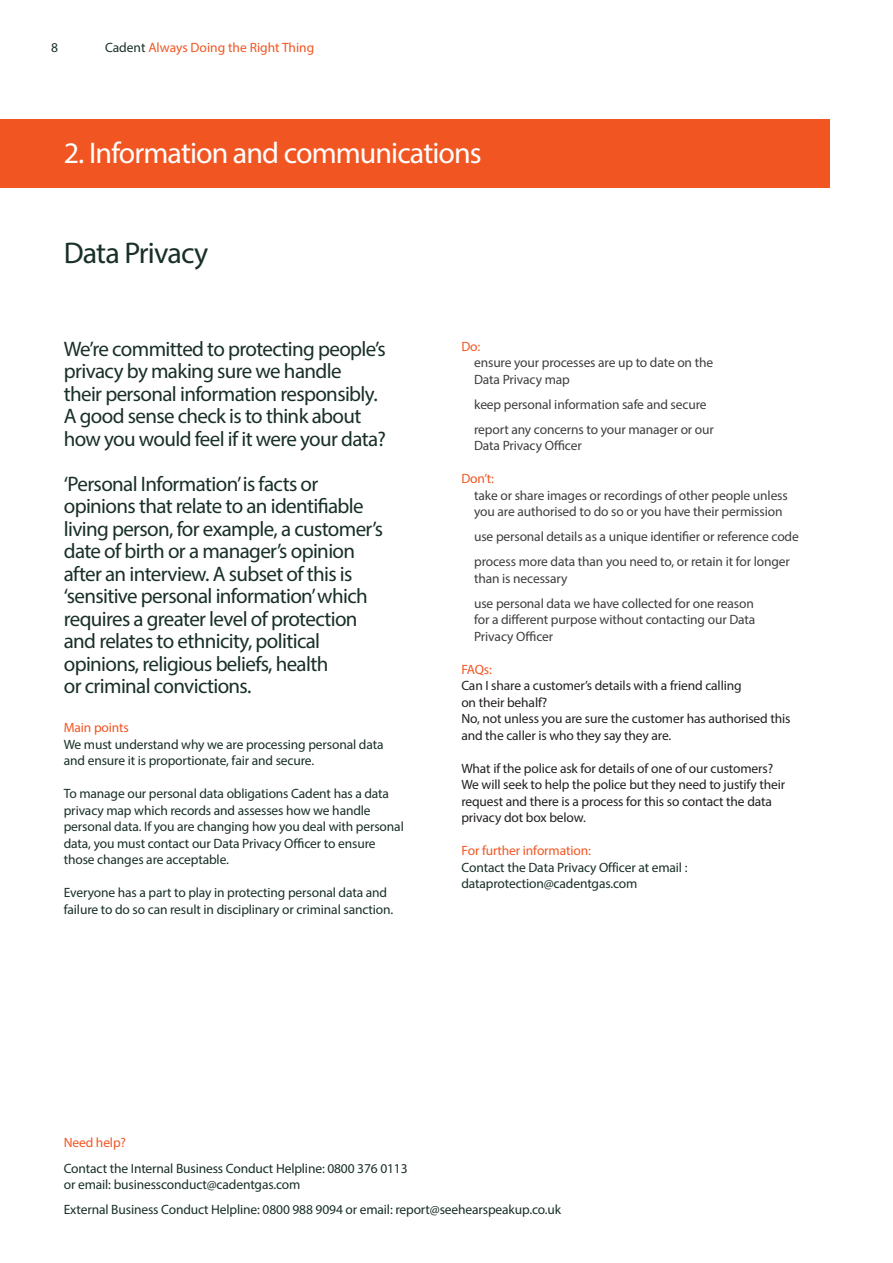
<style>
.page{position:relative;width:893px;height:1263px;background:#fff}
.page>*{position:absolute;margin:0;border:0;box-sizing:border-box;transform-origin:0 0}
.Heading_L1{font:30px "Myriad Pro";letter-spacing:-.03em;color:#fff}
.Heading_L1-2{font:30px "Myriad Pro";letter-spacing:-.03em;color:#192f29}
.Intro_1{font:21px/22.5px "Myriad Pro";letter-spacing:-.03em;color:#192f29}
.Body_Copy{font:13.5px/16.5px "Myriad Pro";letter-spacing:-.01em;color:#192f29}
.t1{font:13.5px/16.5px "Myriad Pro";letter-spacing:-.01em;color:#3e3e3f}
.Body_Copy-2{font:13.5px/16.5px "Myriad Pro";letter-spacing:-.01em;color:#231f20}
.Intro_1-2{font:13.5px "Myriad Pro";color:#f15622}
.Sub_head_L1{font:13.5px "Myriad Pro";color:#f15622}
.Body_Copy-3{font:13.5px "Myriad Pro";letter-spacing:-.01em;color:#f15622}
.s1{color:#192f29}
.s2{color:#f15622}
</style>
<div class="page">
<div style="left:0;top:119px;width:829px;height:68px;background:#f15622"></div>
<p class="Body_Copy" style="left:51px;top:39px;width:8px">8</p>
<p class="Intro_1-2" style="left:105px;top:39px;width:211px"><span class="s1">Cadent</span> Always Doing the Right Thing</p>
<p class="Heading_L1" style="left:64px;top:134px;width:419px">2. Information and communications</p>
<p class="Heading_L1-2" style="left:64px;top:234px;width:146px">Data Privacy</p>
<p class="Intro_1" style="left:64px;top:337px;width:324px">We’re committed to protecting people’s privacy by making sure we handle<br>their personal information responsibly.<br>A good sense check is to think about how you would feel if it were your data?</p>
<p class="Intro_1" style="left:64px;top:472px;width:321px">‘Personal Information’ is facts or opinions that relate to an identifiable living person, for example, a customer’s date of birth or a manager’s opinion after an interview. A subset of this is ‘sensitive personal information’ which requires a greater level of protection and relates to ethnicity, political opinions, religious beliefs, health<br>or criminal convictions.</p>
<p class="Intro_1-2" style="left:64px;top:720px;width:67px">Main points</p>
<p class="Body_Copy" style="left:64px;top:736px;width:321px">We must understand why we are processing personal data and ensure it is proportionate, fair and secure.</p>
<p class="Body_Copy" style="left:64px;top:785px;width:342px">To manage our personal data obligations Cadent has a data privacy map which records and assesses how we handle personal data. If you are changing how you deal with personal data, you must contact our Data Privacy Officer to ensure those changes are acceptable.</p>
<p class="Body_Copy" style="left:64px;top:884px;width:331px">Everyone has a part to play in protecting personal data and failure to do so can result in disciplinary or criminal sanction.</p>
<p class="Sub_head_L1" style="left:461px;top:338px;width:20px">Do:</p>
<p class="t1" style="left:474px;top:354px;width:241px">ensure your processes are up to date on the<br>Data Privacy map</p>
<p class="t1" style="left:474px;top:396px;width:234px">keep personal information safe and secure</p>
<p class="t1" style="left:474px;top:421px;width:241px">report any concerns to your manager or our<br>Data Privacy Officer</p>
<p class="Sub_head_L1" style="left:461px;top:471px;width:34px">Don’t:</p>
<p class="t1" style="left:474px;top:487px;width:315px">take or share images or recordings of other people unless you are authorised to do so or you have their permission</p>
<p class="t1" style="left:474px;top:528px;width:326px">use personal details as a unique identifier or reference code</p>
<p class="t1" style="left:474px;top:553px;width:317px">process more data than you need to, or retain it for longer than is necessary</p>
<p class="t1" style="left:474px;top:595px;width:283px;text-align:justify">use personal data we have collected for one reason for a different purpose without contacting our Data Privacy Officer</p>
<p class="Body_Copy-2" style="left:461px;top:661px;width:331px"><span class="s2">FAQs:<br></span>Can I share a customer’s details with a friend calling<br>on their behalf?<br>No, not unless you are sure the customer has authorised this and the caller is who they say they are.</p>
<p class="Body_Copy-2" style="left:461px;top:760px;width:325px">What if the police ask for details of one of our customers?<br>We will seek to help the police but they need to justify their request and there is a process for this so contact the data privacy dot box below.</p>
<p class="Body_Copy" style="left:461px;top:842px;width:228px"><span class="s2">For further information:<br></span>Contact the Data Privacy Officer at email : dataprotection@cadentgas.com</p>
<p class="Body_Copy-3" style="left:64px;top:1134px;width:64px">Need help?</p>
<p class="Body_Copy" style="left:64px;top:1159px;width:345px">Contact the Internal Business Conduct Helpline: 0800 376 0113 or email: businessconduct@cadentgas.com</p>
<p class="Body_Copy" style="left:64px;top:1201px;width:499px">External Business Conduct Helpline: 0800 988 9094 or email: report@seehearspeakup.co.uk</p>
</div>
